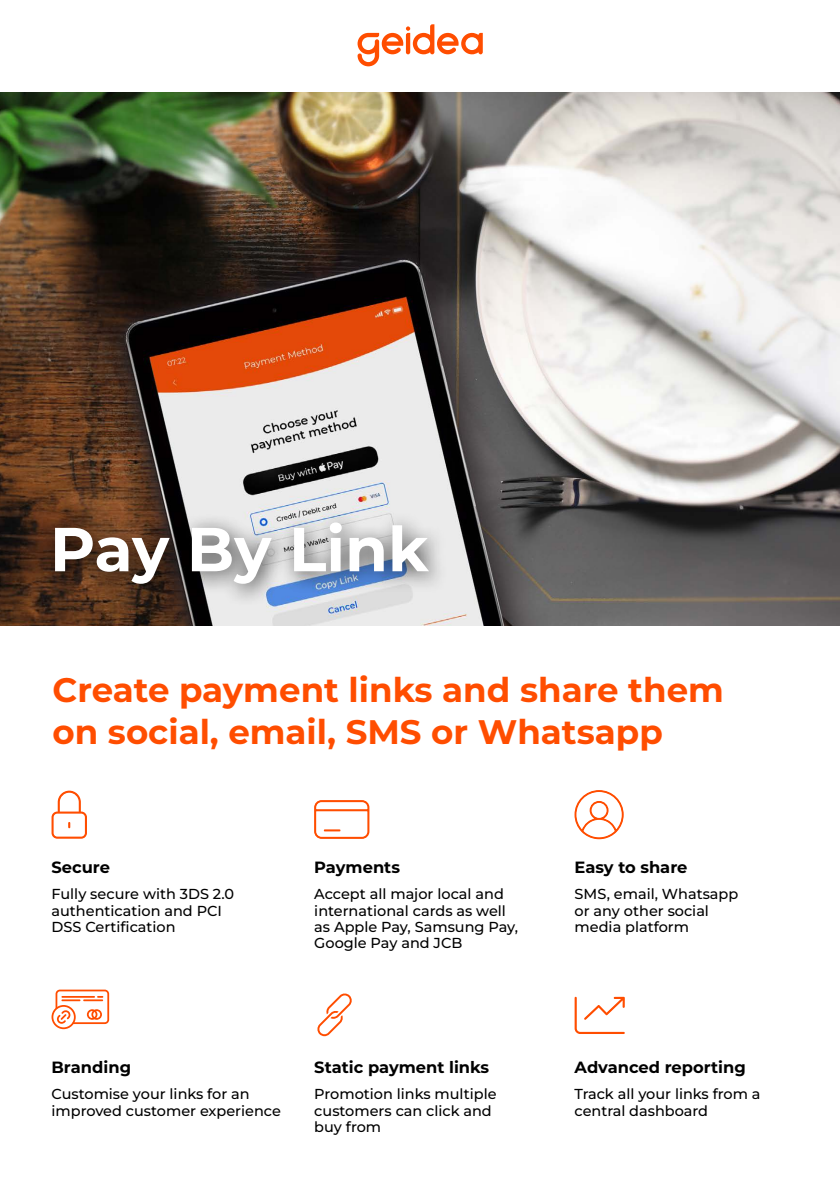
<style>
.page{position:relative;width:840px;height:1191px;background:#fff}
.page>*{position:absolute;margin:0;border:0;box-sizing:border-box;transform-origin:0 0}
.t1{font:700 62px "Montserrat";color:#fff}
.t2{font:700 34px/42px "Montserrat";color:#ff4d00}
.t3{font:700 16.2px "Montserrat";color:#000}
.t4{font:500 14.4px/16.2px "Montserrat";color:#000}
</style>
<div class="page">
<img style="left:0;top:92px;width:839px;height:534px">
<svg style="left:357px;top:24px;width:125px;height:42px"></svg>
<div style="left:40px;top:508px;width:409px;height:98px;background:#000;opacity:.7"></div>
<svg style="left:51px;top:790px;width:36px;height:48px"></svg>
<svg style="left:314px;top:800px;width:55px;height:39px"></svg>
<svg style="left:574px;top:790px;width:49px;height:49px"></svg>
<svg style="left:51px;top:989px;width:58px;height:40px"></svg>
<svg style="left:317px;top:993px;width:35px;height:43px"></svg>
<svg style="left:574px;top:996px;width:50px;height:38px"></svg>
<h1 class="t1" style="left:50px;top:504px;width:380px">Pay By Link</h1>
<h2 class="t2" style="left:52px;top:667px;width:672px">Create payment links and share them on social, email, SMS or Whatsapp</h2>
<p class="t3" style="left:51px;top:855px;width:60px">Secure</p>
<p class="t4" style="left:51px;top:885px;width:184px">Fully secure with 3DS 2.0 authentication and PCI<br>DSS Certification</p>
<p class="t3" style="left:314px;top:855px;width:87px">Payments</p>
<p class="t4" style="left:314px;top:885px;width:205px">Accept all major local and international cards as well as Apple Pay, Samsung Pay,<br>Google Pay and JCB</p>
<p class="t3" style="left:51px;top:1055px;width:81px">Branding</p>
<p class="t4" style="left:51px;top:1085px;width:231px">Customise your links for an improved customer experience</p>
<p class="t3" style="left:314px;top:1055px;width:176px">Static payment links</p>
<p class="t4" style="left:314px;top:1085px;width:184px">Promotion links multiple customers can click and buy from</p>
<p class="t3" style="left:574px;top:855px;width:114px">Easy to share</p>
<p class="t4" style="left:574px;top:885px;width:165px">SMS, email, Whatsapp or any other social media platform</p>
<p class="t3" style="left:574px;top:1055px;width:172px">Advanced reporting</p>
<p class="t4" style="left:574px;top:1085px;width:187px">Track all your links from a central dashboard</p>
</div>
